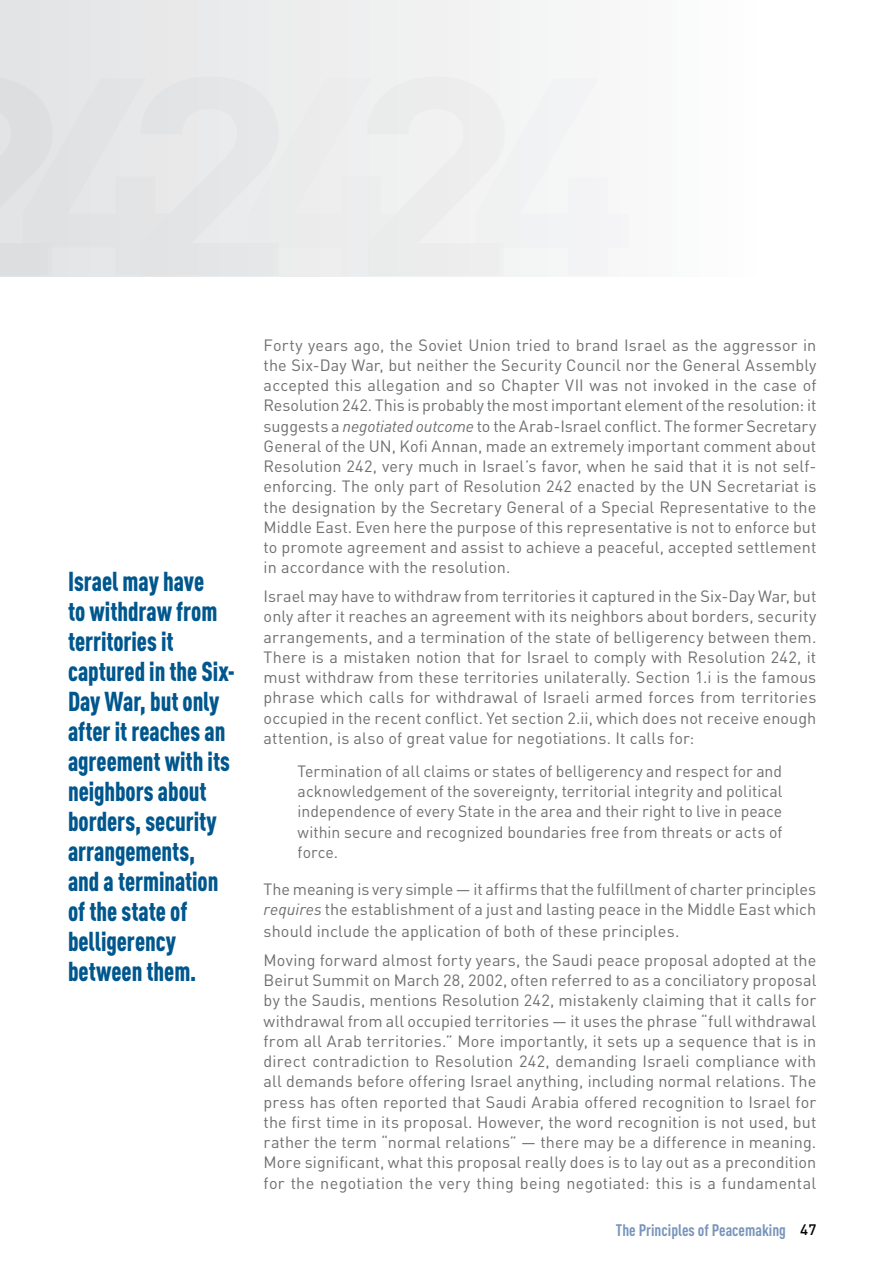
<style>
.page{position:relative;width:893px;height:1263px;background:#fff}
.page>*{position:absolute;margin:0;border:0;box-sizing:border-box;transform-origin:0 0}
.t1{font:900 27px/30px "DIN Cond";letter-spacing:-.005em;color:#00578d;scale:.9 1}
.t2{font:700 16.5px "DIN Cond";color:#7794ba}
.t3{font:16.2px/20.2px "DIN";letter-spacing:.005em;color:#6d6f71;text-align:justify}
.t4{font:500 15px "DIN";color:#000}
.s1{font-style:italic}
</style>
<div class="page">
<div style="left:0;top:0;width:893px;height:276px;background:linear-gradient(to right,#e2e3e4,#fff)"></div>
<div style="left:52px;top:77px;width:89px;height:199px;background:#e3e4e6"></div>
<div style="left:141px;top:77px;width:227px;height:199px;background:#e9eaeb"></div>
<div style="left:368px;top:77px;width:261px;height:199px;background:#f1f2f2"></div>
<div style="left:0;top:77px;width:52px;height:199px;background:#dedfe0"></div>
<h1 class="t1" style="left:68px;top:566px;width:187px">Israel may have<br>to withdraw from territories it captured in the Six-<br>Day War, but only after it reaches an agreement with its neighbors about borders, security arrangements,<br>and a termination of the state of belligerency between them.</h1>
<p class="t3" style="left:264px;top:334px;width:554px">Forty years ago, the Soviet Union tried to brand Israel as the aggressor in the Six-Day War, but neither the Security Council nor the General Assembly accepted this allegation and so Chapter VII was not invoked in the case of Resolution 242. This is probably the most important element of the resolution: it suggests a <span class="s1">negotiated outcome</span> to the Arab-Israel conflict. The former Secretary General of the UN, Kofi Annan, made an extremely important comment about Resolution 242, very much in Israel’s favor, when he said that it is not self&shy;enforcing. The only part of Resolution 242 enacted by the UN Secretariat is the designation by the Secretary General of a Special Representative to the Middle East. Even here the purpose of this representative is not to enforce but to promote agreement and assist to achieve a peaceful, accepted settlement in accordance with the resolution.</p>
<p class="t3" style="left:264px;top:586px;width:554px">Israel may have to withdraw from territories it captured in the Six-Day War, but only after it reaches an agreement with its neighbors about borders, security arrangements, and a termination of the state of belligerency between them.<br>There is a mistaken notion that for Israel to comply with Resolution 242, it must withdraw from these territories unilaterally. Section 1.i is the famous phrase which calls for withdrawal of Israeli armed forces from territories occupied in the recent conflict. Yet section 2.ii, which does not receive enough attention, is also of great value for negotiations. It calls for:</p>
<p class="t3" style="left:298px;top:761px;width:486px">Termination of all claims or states of belligerency and respect for and acknowledgement of the sovereignty, territorial integrity and political independence of every State in the area and their right to live in peace within secure and recognized boundaries free from threats or acts of force.</p>
<p class="t3" style="left:264px;top:878px;width:554px;line-height:20.9px">The meaning is very simple — it affirms that the fulfillment of charter principles <span class="s1">requires</span> the establishment of a just and lasting peace in the Middle East which should include the application of both of these principles.</p>
<p class="t3" style="left:264px;top:949px;width:554px">Moving forward almost forty years, the Saudi peace proposal adopted at the Beirut Summit on March 28, 2002, often referred to as a conciliatory proposal by the Saudis, mentions Resolution 242, mistakenly claiming that it calls for withdrawal from all occupied territories — it uses the phrase “full withdrawal from all Arab territories.” More importantly, it sets up a sequence that is in direct contradiction to Resolution 242, demanding Israeli compliance with all demands before offering Israel anything, including normal relations. The press has often reported that Saudi Arabia offered recognition to Israel for the first time in its proposal. However, the word recognition is not used, but rather the term “normal relations” — there may be a difference in meaning.<br>More significant, what this proposal really does is to lay out as a precondition for the negotiation the very thing being negotiated: this is a fundamental</p>
<p class="t2" style="left:616px;top:1220px;width:172px">The Principles of Peacemaking</p>
<p class="t4" style="left:800px;top:1220px;width:18px">47</p>
</div>
